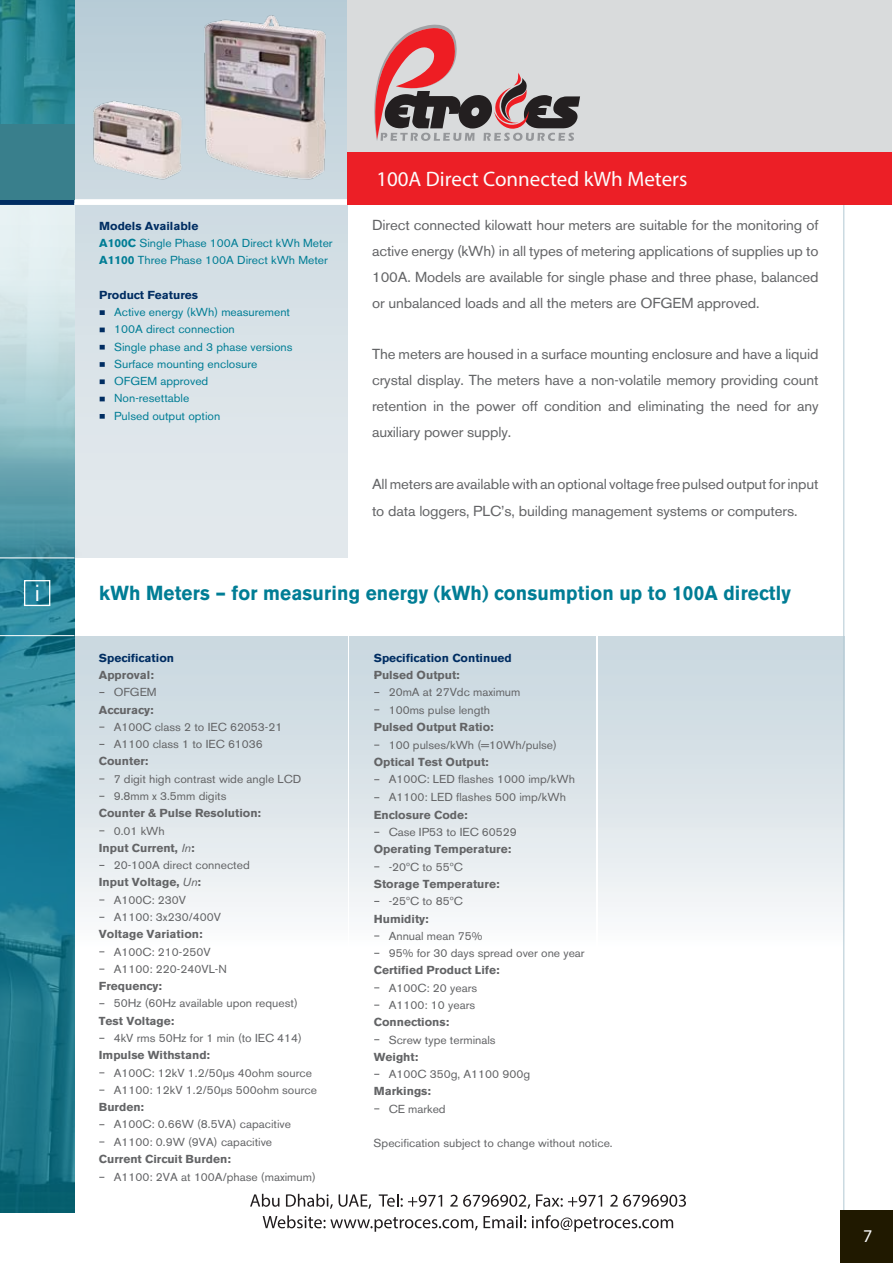
<style>
.page{position:relative;width:893px;height:1263px;background:#fff}
.page>*{position:absolute;margin:0;border:0;box-sizing:border-box;transform-origin:0 0}
.t1{font:23.1px "Akzidenz Grotesk BE";color:#fff;scale:1.04 1}
.t2{font:21px "Myriad Pro";color:#fcfcfc}
.t3{font:700 20.1px "Akzidenz Grotesk BE";letter-spacing:.01em;color:#007d95;scale:.94 1}
.t4{font:18px "Myriad Pro";color:#fcfcfc}
.t5{font:14.4px/26px "Akzidenz Grotesk BE";letter-spacing:-.01em;color:#636466;text-align:justify;scale:1.04 1}
.t6{font:11.55px/17.2px "Akzidenz Grotesk BE";color:#636466;scale:1.04 1}
.t7{font:700 11.55px "Akzidenz Grotesk BE";color:#636466;scale:1.04 1}
.t8{font:11.55px/17.2px "Akzidenz Grotesk BE";color:#007d95;scale:1.04 1}
.t9{font:700 11.55px "Akzidenz Grotesk BE";color:#002d62;scale:1.04 1}
.s1{font-weight:700;color:#002d62}
.s2{font-weight:700}
.s3{font-weight:400;font-style:italic}
</style>
<div class="page">
<div style="left:74px;top:0;width:273px;height:558px;background:linear-gradient(to right,#dae3e8,#d9e3e8)"></div>
<div style="left:598px;top:636px;width:246px;height:313px;background:linear-gradient(to bottom,#c5d4dd,#f9fafa)"></div>
<div style="left:74px;top:636px;width:273px;height:313px;background:linear-gradient(to bottom,#c5d4dd,#f9f9fa)"></div>
<div style="left:349px;top:636px;width:247px;height:313px;background:linear-gradient(to bottom,#c5d4dd,#f9f9fa)"></div>
<svg style="left:100px;top:310px;width:5px;height:5px"></svg>
<svg style="left:100px;top:327px;width:5px;height:5px"></svg>
<svg style="left:100px;top:345px;width:5px;height:5px"></svg>
<svg style="left:100px;top:362px;width:5px;height:5px"></svg>
<svg style="left:100px;top:379px;width:5px;height:5px"></svg>
<svg style="left:100px;top:397px;width:5px;height:4px"></svg>
<svg style="left:100px;top:414px;width:5px;height:5px"></svg>
<hr style="left:843px;top:0;width:1px;height:1213px;background:#b3c9d4">
<img style="left:77px;top:6px;width:264px;height:190px">
<svg style="left:0;top:0;width:74px;height:1213px;background:#227e92"></svg>
<img style="left:0;top:205px;width:74px;height:339px">
<div style="left:0;top:199px;width:74px;height:6px;background:#002d62"></div>
<div style="left:74px;top:199px;width:298px;height:6px;background:#fff"></div>
<div style="left:0;top:544px;width:83px;height:20px;background:#000;opacity:.6"></div>
<hr style="left:0;top:557px;width:74px;height:1px;background:#fff">
<hr style="left:0;top:635px;width:74px;height:1px;background:#fff">
<div style="left:24px;top:580px;width:26px;height:26px;border:1px solid #fff"></div>
<div style="left:347px;top:42px;width:545px;height:163px;background:#ec1f26"></div>
<div style="left:347px;top:0;width:545px;height:151px;background:#d9dbdc"></div>
<svg style="left:374px;top:24px;width:206px;height:117px"></svg>
<svg style="left:250px;top:1194px;width:29px;height:13px"></svg>
<svg style="left:286px;top:1194px;width:47px;height:15px"></svg>
<svg style="left:339px;top:1194px;width:32px;height:15px"></svg>
<svg style="left:379px;top:1194px;width:63px;height:13px"></svg>
<svg style="left:450px;top:1195px;width:80px;height:14px"></svg>
<svg style="left:536px;top:1194px;width:66px;height:13px"></svg>
<svg style="left:610px;top:1195px;width:76px;height:12px"></svg>
<svg style="left:263px;top:1215px;width:263px;height:17px"></svg>
<svg style="left:532px;top:1215px;width:141px;height:17px"></svg>
<div style="left:0;top:124px;width:74px;height:76px;background:#397f8c"></div>
<div style="left:840px;top:1210px;width:53px;height:53px;background:#201900"></div>
<h1 class="t1" style="left:35px;top:579px;width:6px">i</h1>
<p class="t8" style="left:99px;top:217px;width:226px"><span class="s1">Models Available<br></span><span class="s2">A100C</span> Single Phase 100A Direct kWh Meter<br><span class="s2">A1100</span> Three Phase 100A Direct kWh Meter</p>
<p class="t9" style="left:99px;top:288px;width:97px">Product Features</p>
<p class="t8" style="left:114px;top:303px;width:173px">Active energy (kWh) measurement<br>100A direct connection<br>Single phase and 3 phase versions<br>Surface mounting enclosure<br>OFGEM approved<br>Non-resettable<br>Pulsed output option</p>
<h2 class="t2" style="left:376px;top:166px;width:313px">100A Direct Connected kWh Meters</h2>
<p class="t5" style="left:372px;top:212px;width:431px">Direct connected kilowatt hour meters are suitable for the monitoring of active energy (kWh) in all types of metering applications of supplies up to 100A. Models are available for single phase and three phase, balanced or unbalanced loads and all the meters are OFGEM approved.</p>
<p class="t5" style="left:372px;top:341px;width:431px">The meters are housed in a surface mounting enclosure and have a liquid crystal display. The meters have a non-volatile memory providing count retention in the power off condition and eliminating the need for any auxiliary power supply.</p>
<p class="t5" style="left:372px;top:471px;width:431px;line-height:27px">All meters are available with an optional voltage free pulsed output for input to data loggers, PLC’s, building management systems or computers.</p>
<h3 class="t3" style="left:99px;top:581px;width:737px">kWh Meters – for measuring energy (kWh) consumption up to 100A directly</h3>
<p class="t9" style="left:99px;top:651px;width:74px">Specification</p>
<p class="t7" style="left:99px;top:668px;width:54px">Approval:</p>
<p class="t6" style="left:114px;top:684px;width:43px">OFGEM</p>
<p class="t7" style="left:99px;top:703px;width:54px">Accuracy:</p>
<p class="t6" style="left:114px;top:718px;width:164px">A100C class 2 to IEC 62053-21<br>A1100 class 1 to IEC 61036</p>
<p class="t7" style="left:99px;top:755px;width:49px">Counter:</p>
<p class="t6" style="left:114px;top:770px;width:182px">7 digit high contrast wide angle LCD<br>9.8mm x 3.5mm digits</p>
<p class="t7" style="left:99px;top:807px;width:158px">Counter &amp; Pulse Resolution:</p>
<p class="t6" style="left:114px;top:822px;width:51px">0.01 kWh</p>
<p class="t7" style="left:99px;top:841px;width:94px">Input Current, <span class="s3">In</span>:</p>
<p class="t6" style="left:114px;top:856px;width:132px">20-100A direct connected</p>
<p class="t7" style="left:99px;top:876px;width:100px">Input Voltage, <span class="s3">Un</span>:</p>
<p class="t6" style="left:114px;top:891px;width:71px">A100C: 230V</p>
<p class="t6" style="left:114px;top:908px;width:105px">A1100: 3x230/400V</p>
<p class="t7" style="left:99px;top:928px;width:101px">Voltage Variation:</p>
<p class="t6" style="left:114px;top:943px;width:110px">A100C: 210-250V<br>A1100: 220-240VL-N</p>
<p class="t7" style="left:99px;top:979px;width:62px">Frequency:</p>
<p class="t6" style="left:114px;top:995px;width:178px">50Hz (60Hz available upon request)</p>
<p class="t7" style="left:99px;top:1014px;width:74px">Test Voltage:</p>
<p class="t6" style="left:114px;top:1029px;width:183px">4kV rms 50Hz for 1 min (to IEC 414)</p>
<p class="t7" style="left:99px;top:1049px;width:108px">Impulse Withstand:</p>
<p class="t6" style="left:114px;top:1064px;width:197px">A100C: 12kV 1.2/50µs 40ohm source<br>A1100: 12kV 1.2/50µs 500ohm source</p>
<p class="t7" style="left:99px;top:1100px;width:45px">Burden:</p>
<p class="t6" style="left:114px;top:1116px;width:172px">A100C: 0.66W (8.5VA) capacitive<br>A1100: 0.9W (9VA) capacitive</p>
<p class="t7" style="left:99px;top:1152px;width:128px">Current Circuit Burden:</p>
<p class="t6" style="left:114px;top:1168px;width:196px">A1100: 2VA at 100A/phase (maximum)</p>
<p class="t9" style="left:374px;top:651px;width:134px">Specification Continued</p>
<p class="t7" style="left:374px;top:668px;width:84px">Pulsed Output:</p>
<p class="t6" style="left:389px;top:684px;width:128px">20mA at 27Vdc maximum<br>100ms pulse length</p>
<p class="t7" style="left:374px;top:720px;width:117px">Pulsed Output Ratio:</p>
<p class="t6" style="left:389px;top:736px;width:163px">100 pulses/kWh (=10Wh/pulse)</p>
<p class="t7" style="left:374px;top:755px;width:112px">Optical Test Output:</p>
<p class="t6" style="left:389px;top:770px;width:181px;line-height:18px">A100C: LED flashes 1000 imp/kWh<br>A1100: LED flashes 500 imp/kWh</p>
<p class="t7" style="left:374px;top:808px;width:92px">Enclosure Code:</p>
<p class="t6" style="left:389px;top:823px;width:125px">Case IP53 to IEC 60529</p>
<p class="t7" style="left:374px;top:843px;width:134px">Operating Temperature:</p>
<p class="t6" style="left:389px;top:858px;width:73px">-20ºC to 55ºC</p>
<p class="t7" style="left:374px;top:877px;width:122px">Storage Temperature:</p>
<p class="t6" style="left:389px;top:892px;width:73px">-25ºC to 85ºC</p>
<p class="t7" style="left:374px;top:912px;width:54px">Humidity:</p>
<p class="t6" style="left:389px;top:927px;width:190px">Annual mean 75%<br>95% for 30 days spread over one year</p>
<p class="t7" style="left:374px;top:964px;width:122px">Certified Product Life:</p>
<p class="t6" style="left:389px;top:979px;width:87px">A100C: 20 years<br>A1100: 10 years</p>
<p class="t7" style="left:374px;top:1015px;width:74px">Connections:</p>
<p class="t6" style="left:389px;top:1031px;width:104px">Screw type terminals</p>
<p class="t7" style="left:374px;top:1050px;width:44px">Weight:</p>
<p class="t6" style="left:389px;top:1065px;width:138px">A100C 350g, A1100 900g</p>
<p class="t7" style="left:374px;top:1085px;width:57px">Markings:</p>
<p class="t6" style="left:389px;top:1100px;width:56px">CE marked</p>
<p class="t6" style="left:374px;top:1135px;width:231px">Specification subject to change without notice.</p>
<h3 class="t4" style="left:852px;top:1225px;width:29px">2817</h3>
</div>
